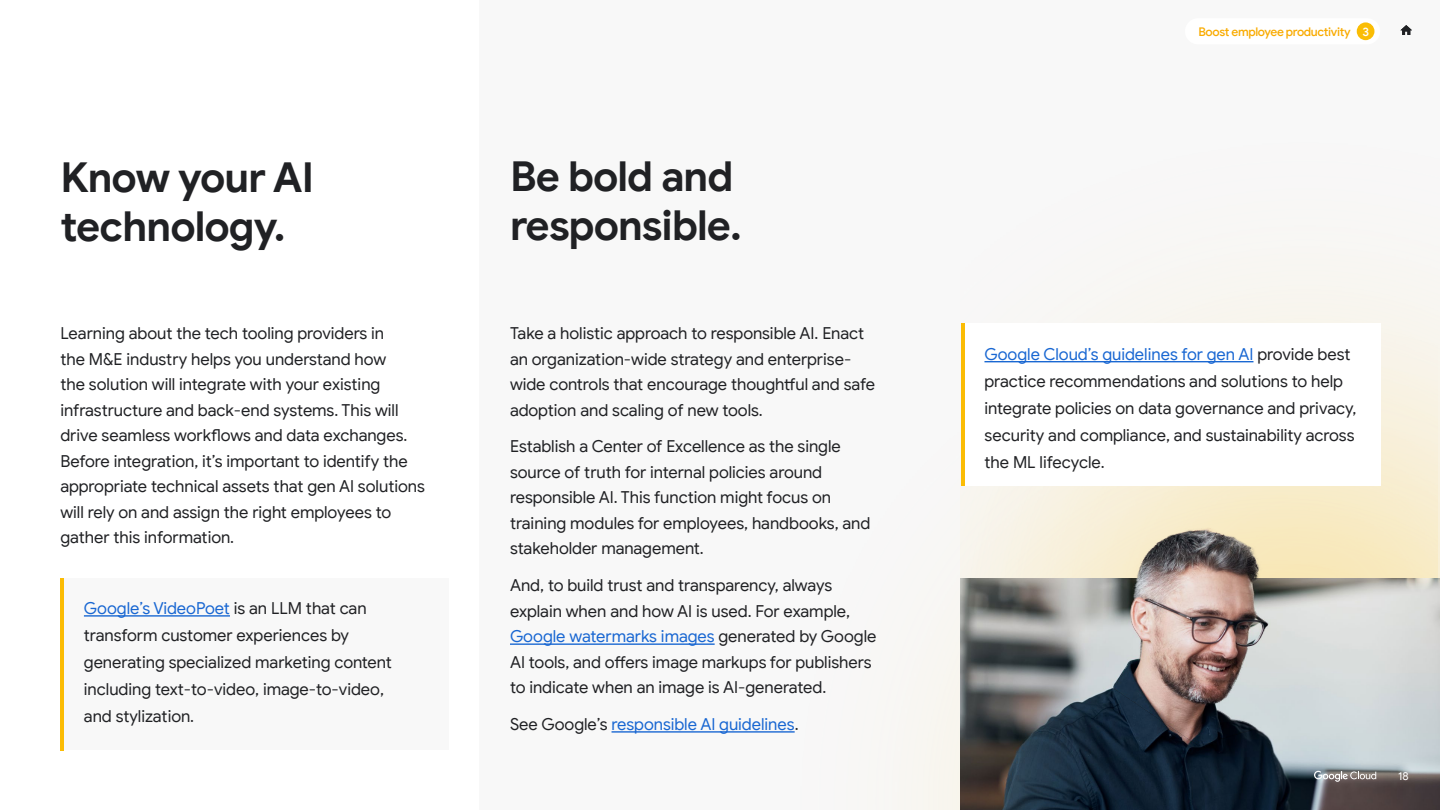
<style>
.page{position:relative;width:1440px;height:810px;background:#fff}
.page>*{position:absolute;margin:0;border:0;box-sizing:border-box;transform-origin:0 0}
.t1{font:700 41.25px/48.8px "Google Sans";letter-spacing:-.02em;color:#202124}
.t2{font:16.5px/25.5px "Google Sans";color:#202124}
.t3{font:16.5px "Google Sans";color:#1967d2}
.t4{font:500 12px "Google Sans";letter-spacing:-.035em;color:#f9ab00}
.t5{font:11.25px "Google Sans";color:#fff}
.s1{color:#1967d2}
.s2{color:#202124}
.s3{color:#fff}
</style>
<div class="page">
<div style="left:480px;top:0;width:960px;height:810px;background:#f8f8f8"></div>
<div style="left:1185px;top:18px;width:195px;height:26px;background:#fff;border-radius:13px"></div>
<div style="left:1357px;top:22px;width:17px;height:18px;background:#fabd05;border-radius:50%"></div>
<svg style="left:965px;top:323px;width:415px;height:162px"></svg>
<hr style="left:60px;top:578px;width:4px;height:173px;background:#fbbc04">
<hr style="left:961px;top:323px;width:4px;height:163px;background:#fbbc04">
<hr style="left:84px;top:615px;width:146px;height:2px;background:#1967d2">
<hr style="left:984px;top:361px;width:269px;height:1px;background:#1967d2">
<hr style="left:510px;top:643px;width:205px;height:2px;background:#1967d2">
<hr style="left:612px;top:731px;width:183px;height:2px;background:#1967d2">
<img style="left:1406px;top:578px;width:34px;height:232px">
<svg style="left:1400px;top:25px;width:12px;height:10px"></svg>
<img style="left:960px;top:525px;width:446px;height:285px">
<svg style="left:1314px;top:771px;width:62px;height:11px"></svg>
<h1 class="t1" style="left:60px;top:154px;width:255px">Know your AI technology.</h1>
<p class="t2" style="left:60px;top:321px;width:366px">Learning about the tech tooling providers in<br>the M&amp;E industry helps you understand how<br>the solution will integrate with your existing infrastructure and back-end systems. This will drive seamless workflows and data exchanges.<br>Before integration, it’s important to identify the appropriate technical assets that gen AI solutions will rely on and assign the right employees to gather this information.</p>
<p class="t2" style="left:84px;top:595px;width:309px;line-height:27px"><span class="s1">Google’s VideoPoet</span> is an LLM that can transform customer experiences by generating specialized marketing content including text-to-video, image-to-video, and stylization.</p>
<h1 class="t1" style="left:510px;top:153px;width:234px">Be bold and responsible.</h1>
<p class="t2" style="left:510px;top:321px;width:367px">Take a holistic approach to responsible AI. Enact an organization-wide strategy and enterprise&shy;wide controls that encourage thoughtful and safe adoption and scaling of new tools.</p>
<p class="t2" style="left:510px;top:434px;width:362px">Establish a Center of Excellence as the single source of truth for internal policies around responsible AI. This function might focus on training modules for employees, handbooks, and stakeholder management.</p>
<p class="t2" style="left:510px;top:573px;width:368px">And, to build trust and transparency, always explain when and how AI is used. For example, <span class="s1">Google watermarks images</span> generated by Google AI tools, and offers image markups for publishers to indicate when an image is AI-generated.</p>
<p class="t3" style="left:510px;top:714px;width:290px"><span class="s2">See Google’s</span> responsible AI guidelines<span class="s2">.</span></p>
<p class="t4" style="left:1198px;top:25px;width:172px">Boost employee productivity <span class="s3">3</span></p>
<p class="t2" style="left:984px;top:340px;width:373px;line-height:27px"><span class="s1">Google Cloud’s guidelines for gen AI</span> provide best practice recommendations and solutions to help integrate policies on data governance and privacy, security and compliance, and sustainability across the ML lifecycle.</p>
<p class="t5" style="left:1398px;top:769px;width:12px">18</p>
</div>
